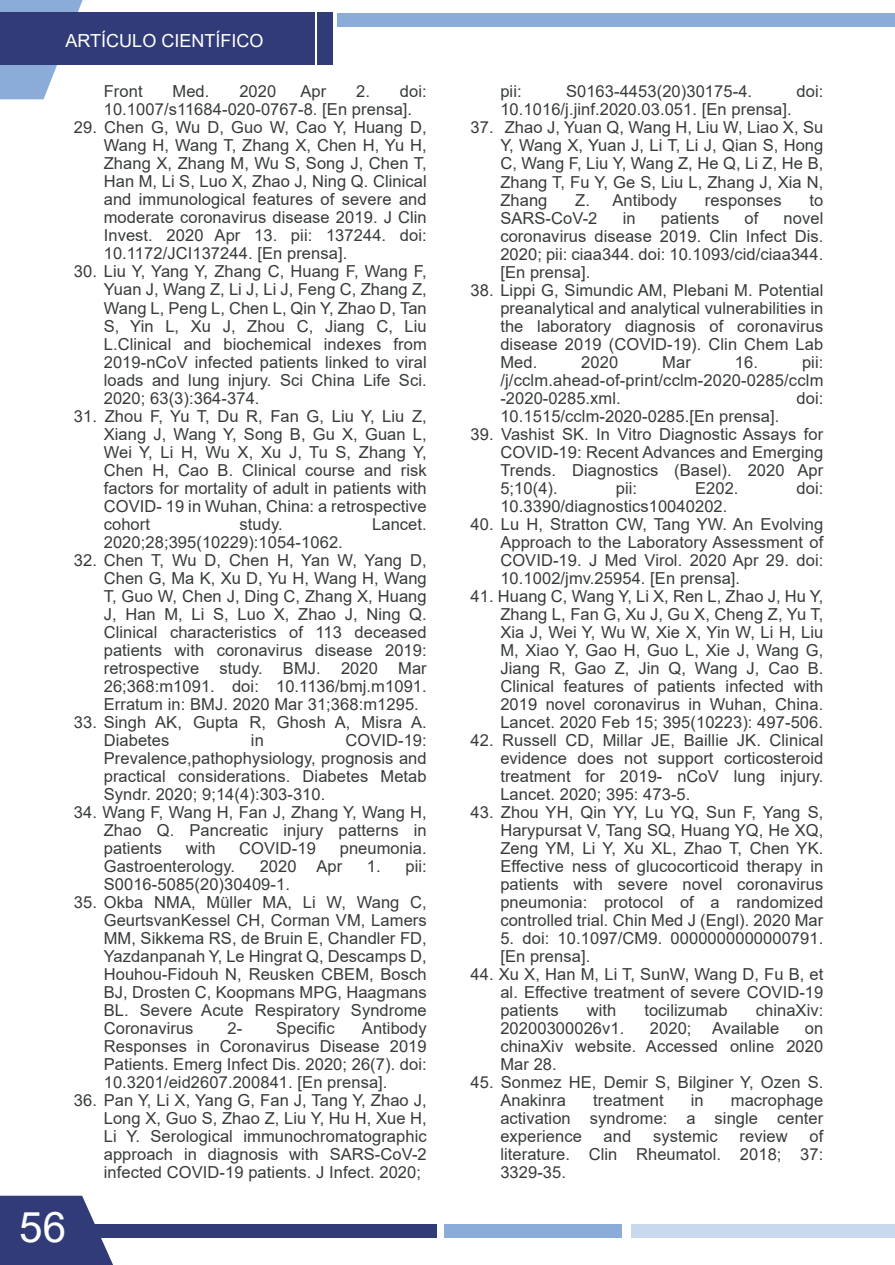
<style>
.page{position:relative;width:895px;height:1265px;background:#fff}
.page>*{position:absolute;margin:0;border:0;box-sizing:border-box;transform-origin:0 0}
.t1{font:42.15px "Arial";color:#fff}
.t2{font:18px "Arial";color:#fff}
.t3{font:16.5px/18px "Arial";letter-spacing:.005em;color:#383b3c;text-align:justify}
</style>
<div class="page">
<svg style="left:0;top:0;width:83px;height:99px"></svg>
<div style="left:0;top:13px;width:314px;height:52px;background:#303b77"></div>
<div style="left:317px;top:13px;width:15px;height:52px;background:#303b77"></div>
<div style="left:338px;top:13px;width:556px;height:14px;background:#8bacd9"></div>
<div style="left:82px;top:1223px;width:354px;height:14px;background:#303b77"></div>
<div style="left:444px;top:1223px;width:178px;height:14px;background:#8bacd9"></div>
<div style="left:631px;top:1223px;width:263px;height:14px;background:#c8d8ee"></div>
<svg style="left:0;top:1195px;width:113px;height:69px"></svg>
<p class="t2" style="left:66px;top:28px;width:199px">ARTÍCULO CIENTÍFICO</p>
<p class="t3" style="left:104px;top:82px;width:324px;text-indent:252px">2. doi:<br>10.1007/s11684-020-0767-8. [En prensa].</p>
<p class="t3" style="left:104px;top:118px;width:324px;text-indent:-30px">29. Chen G, Wu D, Guo W, Cao Y, Huang D, Wang H, Wang T, Zhang X, Chen H, Yu H, Zhang X, Zhang M, Wu S, Song J, Chen T, Han M, Li S, Luo X, Zhao J, Ning Q. Clinical and immunological features of severe and moderate coronavirus disease 2019. J Clin Invest. 2020 Apr 13. pii: 137244. doi:<br>10.1172/JCI137244. [En prensa].</p>
<p class="t3" style="left:104px;top:262px;width:324px;text-indent:-30px">30. Liu Y, Yang Y, Zhang C, Huang F, Wang F, Yuan J, Wang Z, Li J, Li J, Feng C, Zhang Z, Wang L, Peng L, Chen L, Qin Y, Zhao D, Tan S, Yin L, Xu J, Zhou C, Jiang C, Liu L.Clinical and biochemical indexes from 2019-nCoV infected patients linked to viral loads and lung injury. Sci China Life Sci.<br>2020; 63(3):364-374.</p>
<p class="t3" style="left:104px;top:406px;width:324px;text-indent:-30px">31. Zhou F, Yu T, Du R, Fan G, Liu Y, Liu Z, Xiang J, Wang Y, Song B, Gu X, Guan L, Wei Y, Li H, Wu X, Xu J, Tu S, Zhang Y, Chen H, Cao B. Clinical course and risk factors for mortality of adult in patients with COVID- 19 in Wuhan, China: a retrospective cohort</p>
<p class="t3" style="left:104px;top:82px;width:40px">Front</p>
<p class="t3" style="left:172px;top:82px;width:38px">Med.</p>
<p class="t3" style="left:239px;top:82px;width:38px">2020</p>
<p class="t3" style="left:300px;top:82px;width:27px">Apr</p>
<p class="t3" style="left:239px;top:514px;width:45px">study.</p>
<p class="t3" style="left:372px;top:514px;width:56px">Lancet.</p>
<p class="t3" style="left:104px;top:532px;width:240px">2020;28;395(10229):1054-1062.</p>
<p class="t3" style="left:104px;top:550px;width:324px;text-indent:-30px">32. Chen T, Wu D, Chen H, Yan W, Yang D, Chen G, Ma K, Xu D, Yu H, Wang H, Wang T, Guo W, Chen J, Ding C, Zhang X, Huang J, Han M, Li S, Luo X, Zhao J, Ning Q.<br>Clinical characteristics of 113 deceased patients with coronavirus disease 2019: retrospective study. BMJ. 2020 Mar 26;368:m1091. doi: 10.1136/bmj.m1091.<br>Erratum in: BMJ. 2020 Mar 31;368:m1295.</p>
<p class="t3" style="left:104px;top:712px;width:324px;text-indent:-30px">33. Singh AK, Gupta R, Ghosh A, Misra A.<br>Diabetes</p>
<p class="t3" style="left:104px;top:730px;width:324px;text-indent:241px">COVID-19:<br>Prevalence,pathophysiology, prognosis and practical considerations. Diabetes Metab Syndr. 2020; 9;14(4):303-310.</p>
<p class="t3" style="left:104px;top:802px;width:324px;text-indent:-30px">34. Wang F, Wang H, Fan J, Zhang Y, Wang H, Zhao Q. Pancreatic injury patterns in patients</p>
<p class="t3" style="left:251px;top:730px;width:14px">in</p>
<p class="t3" style="left:186px;top:838px;width:31px">with</p>
<p class="t3" style="left:239px;top:838px;width:78px">COVID-19</p>
<p class="t3" style="left:340px;top:838px;width:88px">pneumonia.</p>
<p class="t3" style="left:104px;top:856px;width:133px">Gastroenterology.</p>
<p class="t3" style="left:260px;top:856px;width:84px">2020 Apr</p>
<p class="t3" style="left:367px;top:856px;width:61px">1. pii:</p>
<p class="t3" style="left:104px;top:874px;width:188px">S0016-5085(20)30409-1.</p>
<p class="t3" style="left:104px;top:892px;width:324px;text-indent:-30px">35. Okba NMA, Müller MA, Li W, Wang C, GeurtsvanKessel CH, Corman VM, Lamers MM, Sikkema RS, de Bruin E, Chandler FD, Yazdanpanah Y, Le Hingrat Q, Descamps D, Houhou-Fidouh N, Reusken CBEM, Bosch BJ, Drosten C, Koopmans MPG, Haagmans BL. Severe Acute Respiratory Syndrome Coronavirus</p>
<p class="t3" style="left:227px;top:1018px;width:16px">2-</p>
<p class="t3" style="left:276px;top:1018px;width:60px">Specific</p>
<p class="t3" style="left:104px;top:1018px;width:324px;text-indent:258px">Antibody Responses in Coronavirus Disease 2019<br>Patients. Emerg Infect Dis. 2020; 26(7). doi:<br>10.3201/eid2607.200841. [En prensa].</p>
<p class="t3" style="left:104px;top:1091px;width:324px;text-indent:-30px">36. Pan Y, Li X, Yang G, Fan J, Tang Y, Zhao J, Long X, Guo S, Zhao Z, Liu Y, Hu H, Xue H, Li Y. Serological immunochromatographic approach in diagnosis with SARS-CoV-2 infected COVID-19 patients. J Infect. 2020;</p>
<h1 class="t1" style="left:19px;top:1198px;width:48px">56</h1>
<p class="t3" style="left:500px;top:83px;width:23px">pii:</p>
<p class="t3" style="left:566px;top:83px;width:188px">S0163-4453(20)30175-4.</p>
<p class="t3" style="left:796px;top:83px;width:28px">doi:</p>
<p class="t3" style="left:500px;top:101px;width:293px">10.1016/j.jinf.2020.03.051. [En prensa].</p>
<p class="t3" style="left:500px;top:119px;width:324px;text-indent:-30px">37. Zhao J, Yuan Q, Wang H, Liu W, Liao X, Su Y, Wang X, Yuan J, Li T, Li J, Qian S, Hong C, Wang F, Liu Y, Wang Z, He Q, Li Z, He B, Zhang T, Fu Y, Ge S, Liu L, Zhang J, Xia N, Zhang</p>
<p class="t3" style="left:575px;top:191px;width:103px">Z. Antibody</p>
<p class="t3" style="left:705px;top:191px;width:78px">responses</p>
<p class="t3" style="left:809px;top:191px;width:15px">to</p>
<p class="t3" style="left:500px;top:209px;width:99px">SARS-CoV-2</p>
<p class="t3" style="left:622px;top:209px;width:14px">in</p>
<p class="t3" style="left:660px;top:209px;width:60px">patients</p>
<p class="t3" style="left:744px;top:209px;width:15px">of</p>
<p class="t3" style="left:500px;top:209px;width:324px;text-indent:283px">novel coronavirus disease 2019. Clin Infect Dis.<br>2020; pii: ciaa344. doi: 10.1093/cid/ciaa344. [En prensa].</p>
<p class="t3" style="left:500px;top:281px;width:324px;text-indent:-30px">38. Lippi G, Simundic AM, Plebani M. Potential preanalytical and analytical vulnerabilities in the laboratory diagnosis of coronavirus disease 2019 (COVID-19). Clin Chem Lab Med.</p>
<p class="t3" style="left:581px;top:353px;width:38px">2020</p>
<p class="t3" style="left:662px;top:353px;width:30px">Mar</p>
<p class="t3" style="left:734px;top:353px;width:25px">16.</p>
<p class="t3" style="left:500px;top:353px;width:324px;text-indent:302px">pii: /j/cclm.ahead-of-print/cclm-2020-0285/cclm -2020-0285.xml.</p>
<p class="t3" style="left:796px;top:388px;width:28px">doi:</p>
<p class="t3" style="left:500px;top:406px;width:280px">10.1515/cclm-2020-0285.[En prensa].</p>
<p class="t3" style="left:500px;top:424px;width:324px;text-indent:-30px">39. Vashist SK. In Vitro Diagnostic Assays for COVID-19: Recent Advances and Emerging Trends. Diagnostics (Basel). 2020 Apr 5;10(4).</p>
<p class="t3" style="left:615px;top:478px;width:23px">pii:</p>
<p class="t3" style="left:695px;top:478px;width:45px">E202.</p>
<p class="t3" style="left:796px;top:478px;width:28px">doi:</p>
<p class="t3" style="left:500px;top:496px;width:228px">10.3390/diagnostics10040202.</p>
<p class="t3" style="left:500px;top:514px;width:324px;text-indent:-30px">40. Lu H, Stratton CW, Tang YW. An Evolving Approach to the Laboratory Assessment of COVID-19. J Med Virol. 2020 Apr 29. doi:<br>10.1002/jmv.25954. [En prensa].</p>
<p class="t3" style="left:500px;top:586px;width:324px;text-indent:-30px">41. Huang C, Wang Y, Li X, Ren L, Zhao J, Hu Y, Zhang L, Fan G, Xu J, Gu X, Cheng Z, Yu T, Xia J, Wei Y, Wu W, Xie X, Yin W, Li H, Liu M, Xiao Y, Gao H, Guo L, Xie J, Wang G, Jiang R, Gao Z, Jin Q, Wang J, Cao B.<br>Clinical features of patients infected with 2019 novel coronavirus in Wuhan, China.<br>Lancet. 2020 Feb 15; 395(10223): 497-506.</p>
<p class="t3" style="left:500px;top:730px;width:324px;text-indent:-30px">42. Russell CD, Millar JE, Baillie JK. Clinical evidence does not support corticosteroid treatment for 2019- nCoV lung injury.<br>Lancet. 2020; 395: 473-5.</p>
<p class="t3" style="left:500px;top:802px;width:324px;text-indent:-30px">43. Zhou YH, Qin YY, Lu YQ, Sun F, Yang S, Harypursat V, Tang SQ, Huang YQ, He XQ, Zeng YM, Li Y, Xu XL, Zhao T, Chen YK.<br>Effective ness of glucocorticoid therapy in patients with severe novel coronavirus pneumonia: protocol of a randomized controlled trial. Chin Med J (Engl). 2020 Mar</p>
<p class="t3" style="left:500px;top:928px;width:324px">5. doi: 10.1097/CM9. 0000000000000791. [En prensa].</p>
<p class="t3" style="left:500px;top:964px;width:324px;text-indent:-30px">44. Xu X, Han M, Li T, SunW, Wang D, Fu B, et al. Effective treatment of severe COVID-19 patients</p>
<p class="t3" style="left:586px;top:1000px;width:31px">with</p>
<p class="t3" style="left:644px;top:1000px;width:85px">tocilizumab</p>
<p class="t3" style="left:755px;top:1000px;width:69px">chinaXiv:</p>
<p class="t3" style="left:500px;top:1018px;width:125px">20200300026v1.</p>
<p class="t3" style="left:650px;top:1018px;width:131px">2020; Available</p>
<p class="t3" style="left:500px;top:1018px;width:324px;text-indent:304px">on chinaXiv website. Accessed online 2020<br>Mar 28.</p>
<p class="t3" style="left:500px;top:1072px;width:324px;text-indent:-30px">45. Sonmez HE, Demir S, Bilginer Y, Ozen S.<br>Anakinra</p>
<p class="t3" style="left:500px;top:1090px;width:324px;text-indent:230px">macrophage activation syndrome: a single center experience</p>
<p class="t3" style="left:593px;top:1090px;width:72px">treatment</p>
<p class="t3" style="left:690px;top:1090px;width:14px">in</p>
<p class="t3" style="left:500px;top:1126px;width:324px;text-indent:309px">of literature. Clin Rheumatol. 2018; 37:<br>3329-35.</p>
<p class="t3" style="left:603px;top:1126px;width:29px">and</p>
<p class="t3" style="left:653px;top:1126px;width:66px">systemic</p>
<p class="t3" style="left:739px;top:1126px;width:50px">review</p>
</div>
